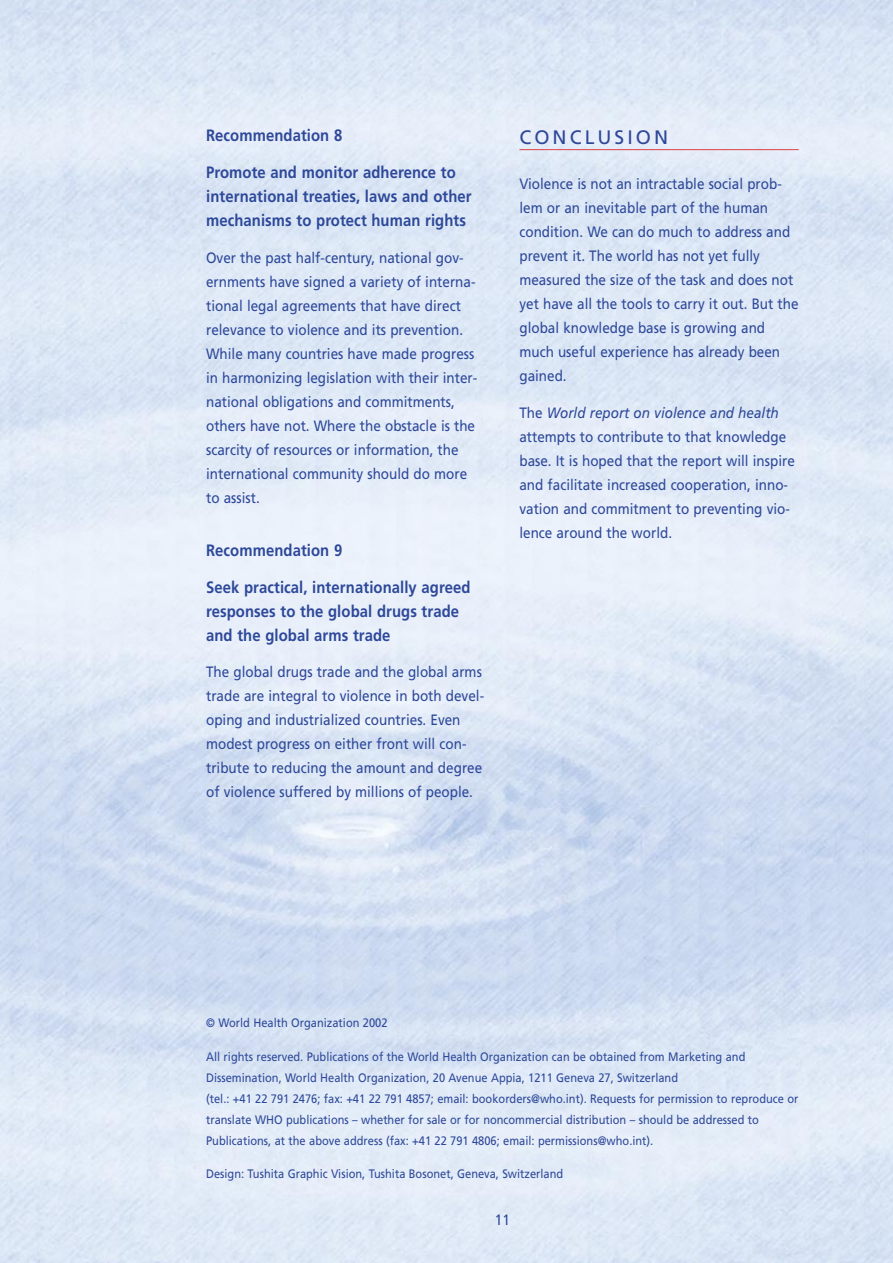
<style>
.page{position:relative;width:893px;height:1263px;background:#fff}
.page>*{position:absolute;margin:0;border:0;box-sizing:border-box;transform-origin:0 0}
.t1{font:19.5px "Frutiger";letter-spacing:.155em;color:#2e499a}
.t2{font:700 16.5px/24px "Frutiger";letter-spacing:.005em;color:#2e499a;scale:.9 1}
.t3{font:15px/24px "Frutiger";color:#2e499a;scale:.9 1}
.t4{font:12.3px/21px "Frutiger";color:#2e499a;scale:.9 1}
.s1{font-style:italic}
</style>
<div class="page">
<hr style="left:519px;top:149px;width:279px;height:1px;background:#dd4144">
<p class="t2" style="left:206px;top:125px;width:153px">Recommendation 8</p>
<p class="t2" style="left:206px;top:162px;width:296px">Promote and monitor adherence to international treaties, laws and other mechanisms to protect human rights</p>
<p class="t3" style="left:206px;top:247px;width:303px">Over the past half-century, national gov&shy;ernments have signed a variety of interna&shy;tional legal agreements that have direct relevance to violence and its prevention.<br>While many countries have made progress in harmonizing legislation with their inter&shy;national obligations and commitments, others have not. Where the obstacle is the scarcity of resources or information, the international community should do more to assist.</p>
<p class="t2" style="left:206px;top:539px;width:153px">Recommendation 9</p>
<p class="t2" style="left:206px;top:576px;width:295px">Seek practical, internationally agreed responses to the global drugs trade and the global arms trade</p>
<p class="t3" style="left:206px;top:661px;width:310px">The global drugs trade and the global arms trade are integral to violence in both devel&shy;oping and industrialized countries. Even modest progress on either front will con&shy;tribute to reducing the amount and degree of violence suffered by millions of people.</p>
<h1 class="t1" style="left:519px;top:129px;width:150px">CONCLUSION</h1>
<p class="t3" style="left:519px;top:173px;width:312px">Violence is not an intractable social prob&shy;lem or an inevitable part of the human condition. We can do much to address and prevent it. The world has not yet fully measured the size of the task and does not yet have all the tools to carry it out. But the global knowledge base is growing and much useful experience has already been gained.</p>
<p class="t3" style="left:519px;top:402px;width:307px">The <span class="s1">World report on violence and health </span>attempts to contribute to that knowledge base. It is hoped that the report will inspire and facilitate increased cooperation, inno&shy;vation and commitment to preventing vio&shy;lence around the world.</p>
<p class="t4" style="left:206px;top:1013px;width:203px">© World Health Organization 2002</p>
<p class="t4" style="left:206px;top:1047px;width:659px">All rights reserved. Publications of the World Health Organization can be obtained from Marketing and Dissemination, World Health Organization, 20 Avenue Appia, 1211 Geneva 27, Switzerland<br>(tel.: +41 22 791 2476; fax: +41 22 791 4857; email: bookorders@who.int). Requests for permission to reproduce or translate WHO publications – whether for sale or for noncommercial distribution – should be addressed to Publications, at the above address (fax: +41 22 791 4806; email: permissions@who.int).</p>
<p class="t4" style="left:206px;top:1165px;width:398px">Design: Tushita Graphic Vision, Tushita Bosonet, Geneva, Switzerland</p>
<p class="t3" style="left:495px;top:1209px;width:18px">11</p>
</div>
